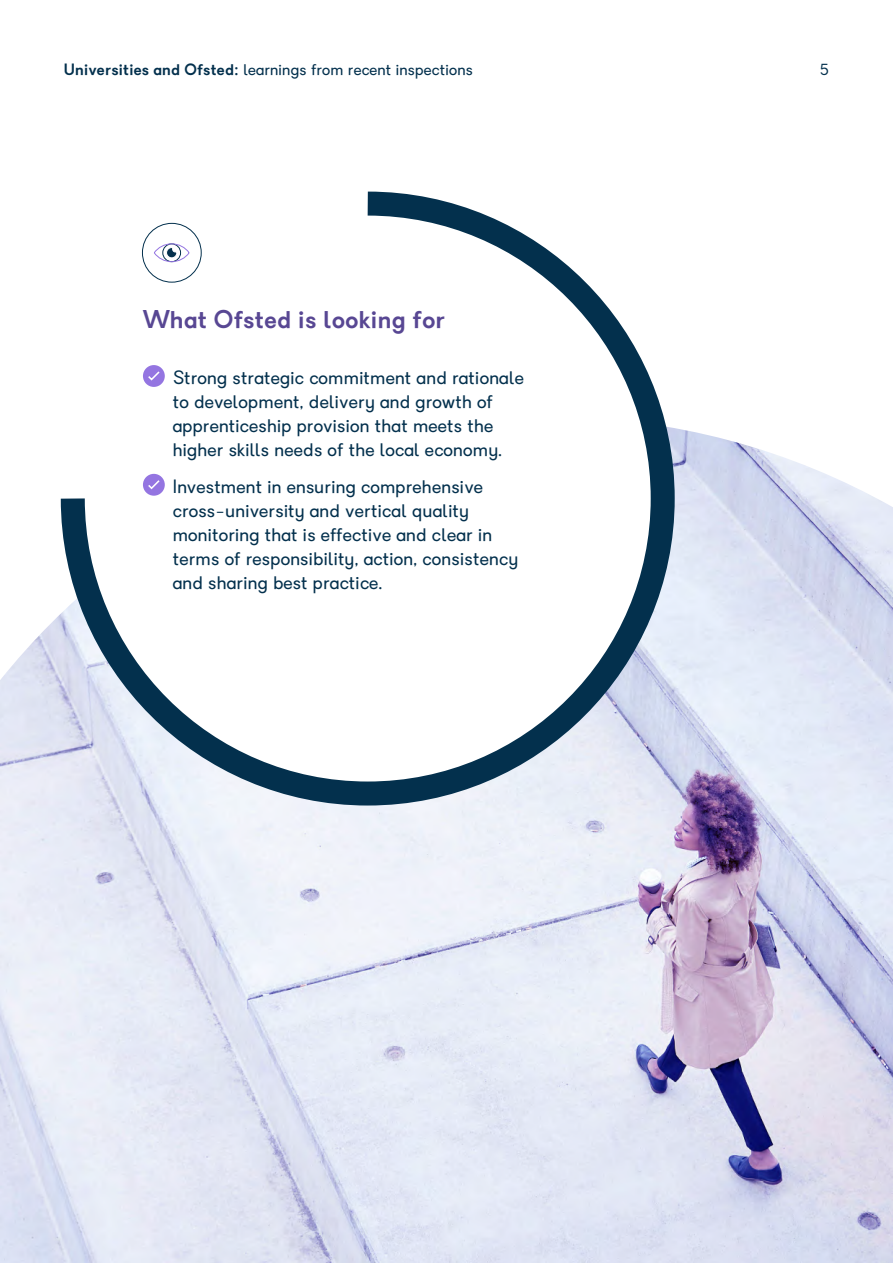
<style>
.page{position:relative;width:893px;height:1263px;background:#fff}
.page>*{position:absolute;margin:0;border:0;box-sizing:border-box;transform-origin:0 0}
.t1{font:600 24px "Granary";letter-spacing:.02em;color:#584793}
.t2{font:18px/24px "Granary";letter-spacing:.02em;color:#03304d}
.t3{font:15.3px "Granary";letter-spacing:.02em;color:#03304d}
.t4{font:15px "Granary";color:#03304d}
.s1{font-weight:600}
</style>
<div class="page">
<img style="left:0;top:430px;width:893px;height:833px">
<svg style="left:49px;top:191px;width:638px;height:626px"></svg>
<div style="left:143px;top:365px;width:22px;height:22px;background:#9475e1;border-radius:50%"></div>
<svg style="left:148px;top:371px;width:12px;height:10px"></svg>
<div style="left:143px;top:474px;width:22px;height:22px;background:#9475e1;border-radius:50%"></div>
<svg style="left:148px;top:480px;width:12px;height:10px"></svg>
<div style="left:142px;top:223px;width:60px;height:59px;border:1px solid #03304d;border-radius:50%"></div>
<svg style="left:153px;top:243px;width:37px;height:19px"></svg>
<p class="t3" style="left:64px;top:60px;width:411px"><span class="s1">Universities and Ofsted:</span> learnings from recent inspections</p>
<p class="t4" style="left:820px;top:60px;width:11px">5</p>
<h1 class="t1" style="left:142px;top:303px;width:304px">What Ofsted is looking for</h1>
<p class="t2" style="left:173px;top:366px;width:353px">Strong strategic commitment and rationale to development, delivery and growth of apprenticeship provision that meets the higher skills needs of the local economy.</p>
<p class="t2" style="left:173px;top:474px;width:347px">Investment in ensuring comprehensive cross-university and vertical quality monitoring that is effective and clear in terms of responsibility, action, consistency and sharing best practice.</p>
</div>
